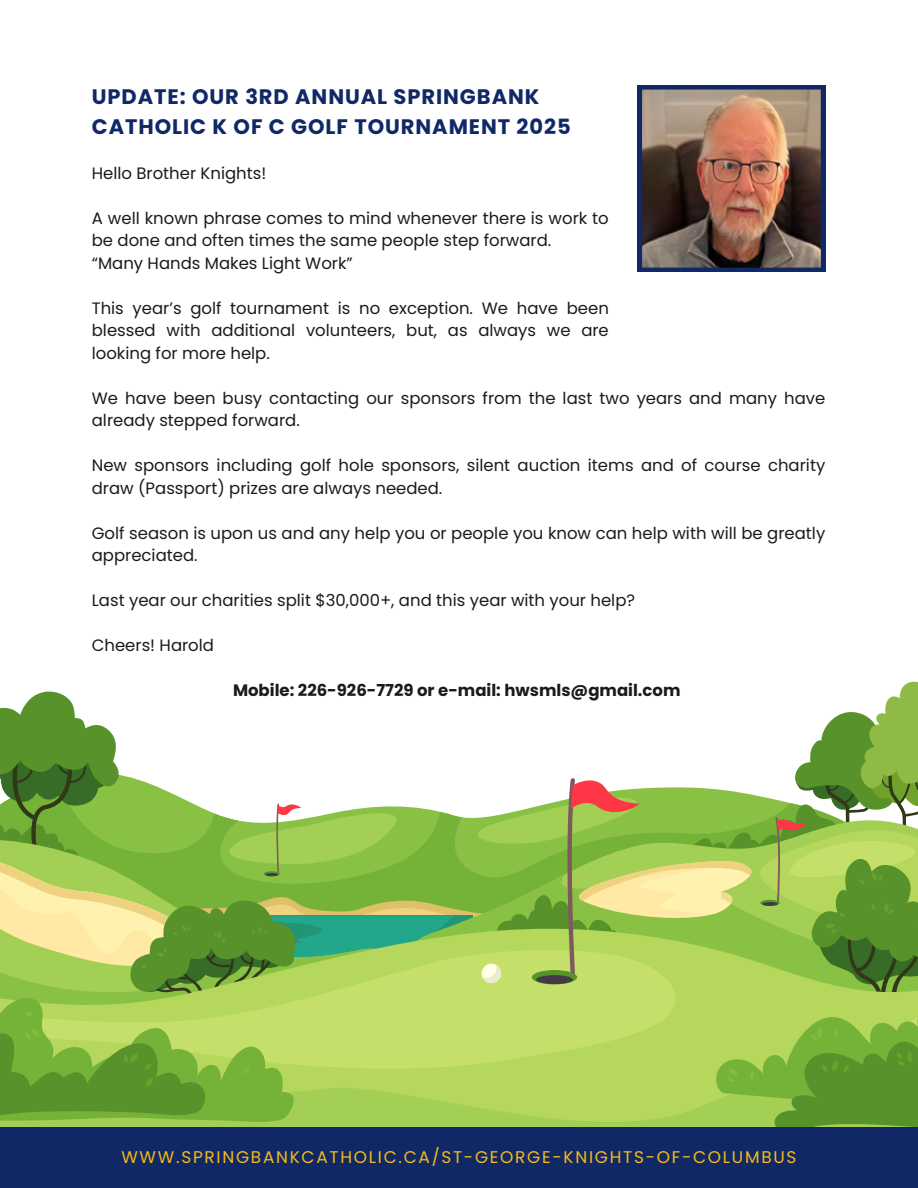
<style>
.page{position:relative;width:918px;height:1188px;background:#fff}
.page>*{position:absolute;margin:0;border:0;box-sizing:border-box;transform-origin:0 0}
.t1{font:700 21px/29.2px "Poppins";letter-spacing:.045em;color:#102866}
.t2{font:16.95px "Poppins";letter-spacing:.1em;color:#f7bb17}
.t3{font:16.5px/22.5px "Poppins";color:#1a1b1e}
.t4{font:700 16.5px "Poppins";color:#1a1b1e}
</style>
<div class="page">
<svg style="left:0;top:681px;width:918px;height:446px"></svg>
<div style="left:0;top:1127px;width:918px;height:61px;background:#102866"></div>
<img style="left:638px;top:85px;width:187px;height:187px">
<p class="t1" style="left:92px;top:82px;width:480px">UPDATE: OUR 3RD ANNUAL SPRINGBANK<br>CATHOLIC K OF C GOLF TOURNAMENT 2025</p>
<p class="t3" style="left:92px;top:162px;width:176px">Hello Brother Knights!</p>
<p class="t3" style="left:92px;top:207px;width:519px">A well known phrase comes to mind whenever there is work to be done and often times the same people step forward.</p>
<p class="t3" style="left:92px;top:252px;width:263px">“Many Hands Makes Light Work”</p>
<p class="t3" style="left:92px;top:297px;width:519px;text-align:justify">This year’s golf tournament is no exception. We have been blessed with additional volunteers, but, as always we are looking for more help.</p>
<p class="t3" style="left:92px;top:387px;width:735px">We have been busy contacting our sponsors from the last two years and many have already stepped forward.</p>
<p class="t3" style="left:92px;top:454px;width:735px">New sponsors including golf hole sponsors, silent auction items and of course charity draw (Passport) prizes are always needed.</p>
<p class="t3" style="left:92px;top:522px;width:735px">Golf season is upon us and any help you or people you know can help with will be greatly appreciated.</p>
<p class="t3" style="left:92px;top:589px;width:545px">Last year our charities split $30,000+, and this year with your help?</p>
<h3 class="t3" style="left:92px;top:634px;width:124px">Cheers! Harold</h3>
<p class="t4" style="left:233px;top:679px;width:449px">Mobile: 226-926-7729 or e-mail: hwsmls@gmail.com</p>
<p class="t2" style="left:121px;top:1145px;width:677px">WWW.SPRINGBANKCATHOLIC.CA/ST-GEORGE-KNIGHTS-OF-COLUMBUS</p>
</div>
